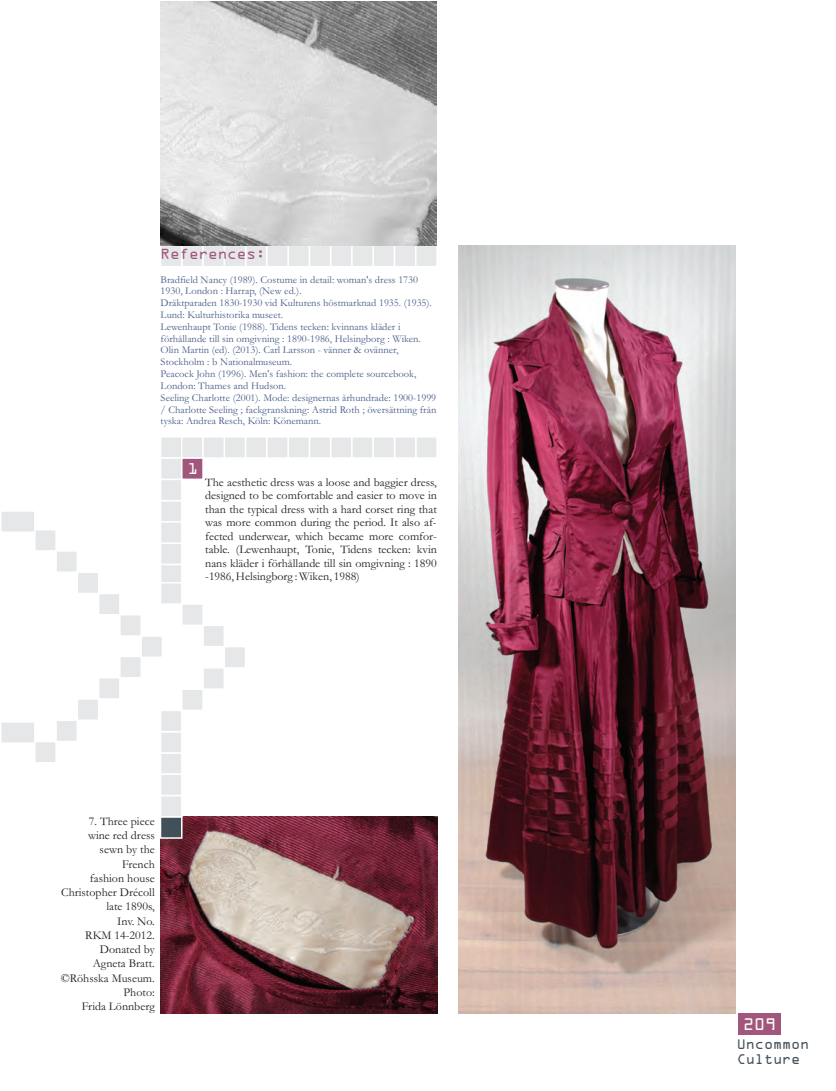
<style>
.page{position:relative;width:836px;height:1091px;background:#fff}
.page>*{position:absolute;margin:0;border:0;box-sizing:border-box;transform-origin:0 0}
.t1{font:18px "OCRA Extended";color:#fff}
.t2{font:16.8px "OCRA Extended";color:#fff}
.t3{font:15.75px "OCRA Extended";color:#a1577b}
.t4{font:15px/15.5px "OCRA Extended";color:#425159}
.t5{font:12px/14.2px "Garamond";color:#231f20;text-align:right}
.t6{font:10.5px/11.9px "Garamond";color:#485e88}
</style>
<div class="page">
<div style="left:738px;top:1013px;width:43px;height:21px;background:#a1577b"></div>
<div style="left:308px;top:245px;width:23px;height:22px;background:#e6e7e9;border:2px solid #fff"></div>
<div style="left:245px;top:245px;width:22px;height:22px;background:#e6e7e9;border:2px solid #fff"></div>
<div style="left:287px;top:245px;width:23px;height:22px;background:#e6e7e9;border:2px solid #fff"></div>
<div style="left:266px;top:245px;width:23px;height:22px;background:#e6e7e9;border:2px solid #fff"></div>
<div style="left:372px;top:245px;width:23px;height:22px;background:#e6e7e9;border:2px solid #fff"></div>
<div style="left:394px;top:245px;width:22px;height:22px;background:#e6e7e9;border:2px solid #fff"></div>
<div style="left:181px;top:245px;width:23px;height:22px;background:#e6e7e9;border:2px solid #fff"></div>
<div style="left:160px;top:245px;width:22px;height:22px;background:#e6e7e9;border:2px solid #fff"></div>
<div style="left:160px;top:563px;width:22px;height:23px;background:#e6e7e9;border:2px solid #fff"></div>
<div style="left:160px;top:500px;width:22px;height:22px;background:#e6e7e9;border:2px solid #fff"></div>
<div style="left:160px;top:478px;width:22px;height:23px;background:#e6e7e9;border:2px solid #fff"></div>
<div style="left:160px;top:542px;width:22px;height:23px;background:#e6e7e9;border:2px solid #fff"></div>
<div style="left:160px;top:436px;width:22px;height:23px;background:#e6e7e9;border:2px solid #fff"></div>
<div style="left:308px;top:436px;width:23px;height:23px;background:#e6e7e9;border:2px solid #fff"></div>
<div style="left:330px;top:436px;width:23px;height:23px;background:#e6e7e9;border:2px solid #fff"></div>
<div style="left:223px;top:436px;width:23px;height:23px;background:#e6e7e9;border:2px solid #fff"></div>
<div style="left:245px;top:436px;width:22px;height:23px;background:#e6e7e9;border:2px solid #fff"></div>
<div style="left:415px;top:436px;width:23px;height:23px;background:#e6e7e9;border:2px solid #fff"></div>
<div style="left:394px;top:436px;width:22px;height:23px;background:#e6e7e9;border:2px solid #fff"></div>
<div style="left:181px;top:436px;width:23px;height:23px;background:#e6e7e9;border:2px solid #fff"></div>
<div style="left:287px;top:436px;width:23px;height:23px;background:#e6e7e9;border:2px solid #fff"></div>
<div style="left:351px;top:436px;width:23px;height:23px;background:#e6e7e9;border:2px solid #fff"></div>
<div style="left:202px;top:436px;width:23px;height:23px;background:#e6e7e9;border:2px solid #fff"></div>
<div style="left:266px;top:436px;width:23px;height:23px;background:#e6e7e9;border:2px solid #fff"></div>
<div style="left:372px;top:436px;width:23px;height:23px;background:#e6e7e9;border:2px solid #fff"></div>
<div style="left:160px;top:521px;width:22px;height:23px;background:#e6e7e9;border:2px solid #fff"></div>
<div style="left:160px;top:457px;width:22px;height:23px;background:#e6e7e9;border:2px solid #fff"></div>
<div style="left:181px;top:457px;width:23px;height:23px;background:#a1577b;border:2px solid #fff"></div>
<div style="left:330px;top:245px;width:23px;height:22px;background:#e6e7e9;border:2px solid #fff"></div>
<div style="left:223px;top:245px;width:23px;height:22px;background:#e6e7e9;border:2px solid #fff"></div>
<div style="left:351px;top:245px;width:23px;height:22px;background:#e6e7e9;border:2px solid #fff"></div>
<div style="left:98px;top:592px;width:23px;height:23px;background:#e6e7e9;border:2px solid #fff"></div>
<div style="left:98px;top:677px;width:23px;height:22px;background:#e6e7e9;border:2px solid #fff"></div>
<div style="left:119px;top:614px;width:23px;height:22px;background:#e6e7e9;border:2px solid #fff"></div>
<div style="left:140px;top:635px;width:23px;height:23px;background:#e6e7e9;border:2px solid #fff"></div>
<div style="left:119px;top:655px;width:23px;height:23px;background:#e6e7e9;border:2px solid #fff"></div>
<div style="left:77px;top:571px;width:22px;height:23px;background:#e6e7e9;border:2px solid #fff"></div>
<div style="left:77px;top:698px;width:22px;height:23px;background:#e6e7e9;border:2px solid #fff"></div>
<div style="left:55px;top:550px;width:23px;height:23px;background:#e6e7e9;border:2px solid #fff"></div>
<div style="left:55px;top:719px;width:23px;height:23px;background:#e6e7e9;border:2px solid #fff"></div>
<div style="left:0;top:510px;width:36px;height:23px;background:#e6e7e9;border:2px solid #fff"></div>
<div style="left:0;top:721px;width:36px;height:23px;background:#e6e7e9;border:2px solid #fff"></div>
<div style="left:34px;top:529px;width:23px;height:22px;background:#e6e7e9;border:2px solid #fff"></div>
<div style="left:34px;top:740px;width:23px;height:23px;background:#e6e7e9;border:2px solid #fff"></div>
<div style="left:415px;top:245px;width:23px;height:22px;background:#e6e7e9;border:2px solid #fff"></div>
<div style="left:202px;top:245px;width:23px;height:22px;background:#e6e7e9;border:2px solid #fff"></div>
<img style="left:161px;top:816px;width:276px;height:197px">
<img style="left:458px;top:245px;width:277px;height:768px">
<div style="left:160px;top:816px;width:22px;height:22px;background:#425159;border:2px solid #fff"></div>
<div style="left:202px;top:667px;width:23px;height:23px;background:#e6e7e9;border:2px solid #fff"></div>
<div style="left:223px;top:646px;width:23px;height:22px;background:#e6e7e9;border:2px solid #fff"></div>
<div style="left:202px;top:624px;width:23px;height:23px;background:#e6e7e9;border:2px solid #fff"></div>
<div style="left:181px;top:603px;width:23px;height:23px;background:#e6e7e9;border:2px solid #fff"></div>
<div style="left:160px;top:582px;width:22px;height:23px;background:#e6e7e9;border:2px solid #fff"></div>
<div style="left:160px;top:752px;width:22px;height:23px;background:#e6e7e9;border:2px solid #fff"></div>
<div style="left:160px;top:731px;width:22px;height:22px;background:#e6e7e9;border:2px solid #fff"></div>
<div style="left:160px;top:794px;width:22px;height:23px;background:#e6e7e9;border:2px solid #fff"></div>
<div style="left:181px;top:688px;width:23px;height:23px;background:#e6e7e9;border:2px solid #fff"></div>
<div style="left:160px;top:773px;width:22px;height:23px;background:#e6e7e9;border:2px solid #fff"></div>
<div style="left:160px;top:709px;width:22px;height:23px;background:#e6e7e9;border:2px solid #fff"></div>
<img style="left:161px;top:1px;width:276px;height:244px">
<p class="t3" style="left:161px;top:249px;width:106px">References:</p>
<p class="t6" style="left:161px;top:274px;width:277px">Bradfield Nancy (1989). Costume in detail: woman's dress 1730<br>1930, London : Harrap, (New ed.).<br>Dräktparaden 1830-1930 vid Kulturens höstmarknad 1935. (1935).<br>Lund: Kulturhistorika museet.<br>Lewenhaupt Tonie (1988). Tidens tecken: kvinnans kläder i förhållande till sin omgivning : 1890-1986, Helsingborg : Wiken.<br>Olin Martin (ed). (2013). Carl Larsson - vänner &amp; ovänner, Stockholm : b Nationalmuseum.<br>Peacock John (1996). Men's fashion: the complete sourcebook, London: Thames and Hudson.<br>Seeling Charlotte (2001). Mode: designernas århundrade: 1900-1999 / Charlotte Seeling ; fackgranskning: Astrid Roth ; översättning från tyska: Andrea Resch, Köln: Könemann.</p>
<p class="t2" style="left:188px;top:462px;width:12px">1</p>
<p class="t5" style="left:205px;top:477px;width:233px;line-height:13.5px;text-align:justify">The aesthetic dress was a loose and baggier dress, designed to be comfortable and easier to move in than the typical dress with a hard corset ring that was more common during the period. It also af&shy;fected underwear, which became more comfor&shy;table. (Lewenhaupt, Tonie, Tidens tecken: kvin nans kläder i förhållande till sin omgivning : 1890 -1986, Helsingborg : Wiken, 1988)</p>
<p class="t5" style="left:61px;top:815px;width:96px">7. Three piece<br>wine red dress<br>sewn by the<br>French<br>fashion house<br>Christopher Drécoll late 1890s,<br>Inv. No.<br>RKM 14-2012.<br>Donated by<br>Agneta Bratt. ©Röhsska Museum.<br>Photo:<br>Frida Lönnberg</p>
<p class="t1" style="left:743px;top:1018px;width:34px">209</p>
<p class="t4" style="left:736px;top:1037px;width:74px">Uncommon<br>Culture</p>
</div>
